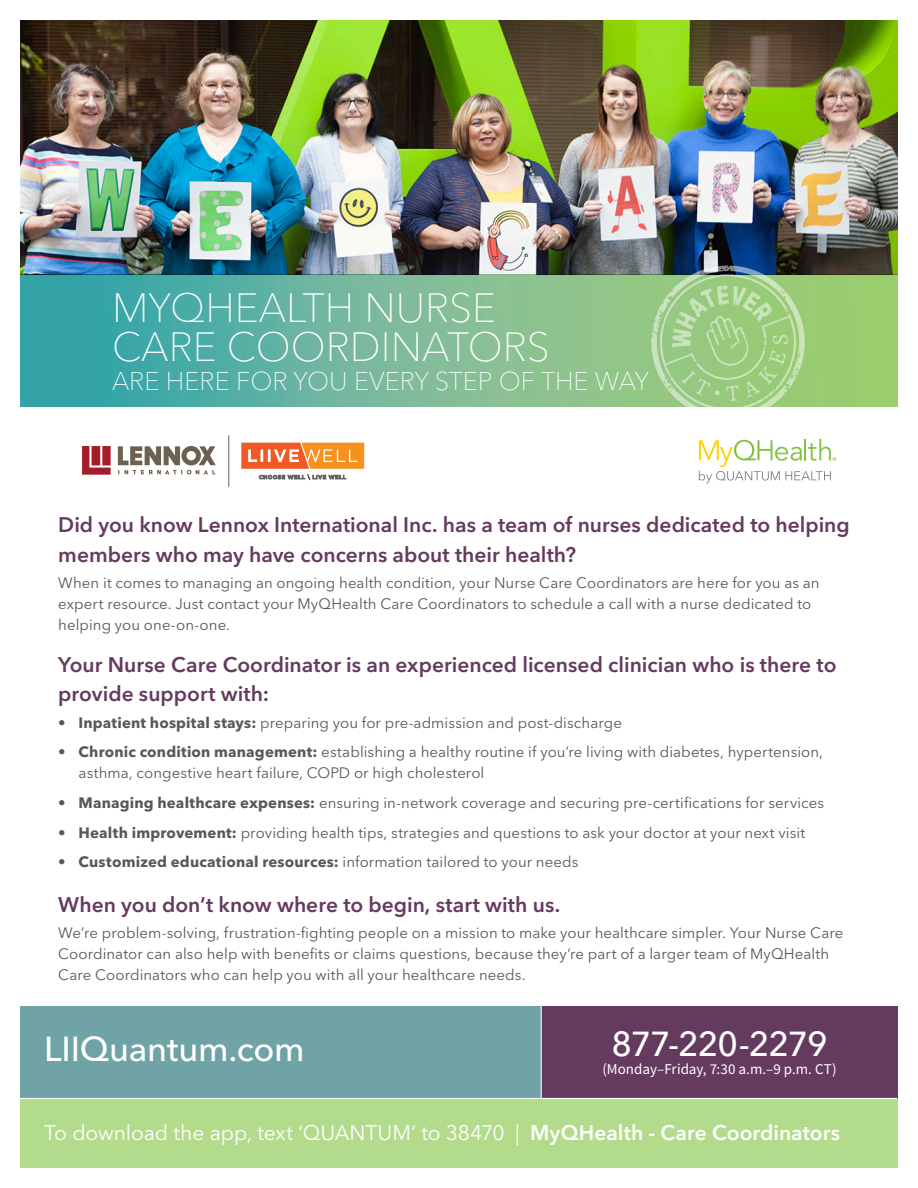
<style>
.page{position:relative;width:918px;height:1188px;background:#fff}
.page>*{position:absolute;margin:0;border:0;box-sizing:border-box;transform-origin:0 0}
.t1{font:100 40.5px/39px "Avenir Next LT Pro";color:#fff}
.t2{font:500 34.5px "Avenir Next LT Pro";letter-spacing:-.03em;color:#fff}
.t3{font:500 34.35px "Avenir Next LT Pro";letter-spacing:-.005em;color:#fff}
.t4{font:100 25.5px "Avenir Next LT Pro";color:#fff}
.t5{font:600 21px/29.4px "Avenir Next LT Pro";color:#653a5f}
.t6{font:21px "Avenir Next LT Pro";letter-spacing:-.005em;color:#fff}
.t7{font:15px/21px "Avenir Next LT Pro";letter-spacing:.005em;color:#57585a}
.t8{font:700 15px "Avenir Next LT Pro";letter-spacing:.01em;color:#57585a}
.t9{font:15px "Source Sans Pro";color:#fff}
.s1{font-weight:700}
.s2{font-weight:400}
.s3{font-weight:600}
</style>
<div class="page">
<img style="left:20px;top:20px;width:878px;height:255px">
<svg style="left:20px;top:275px;width:878px;height:131px;background:#6fb896"></svg>
<svg style="left:699px;top:439px;width:137px;height:44px"></svg>
<svg style="left:82px;top:446px;width:29px;height:29px"></svg>
<div style="left:92px;top:446px;width:8px;height:19px;background:#a31d2a"></div>
<div style="left:102px;top:446px;width:9px;height:19px;background:#a31d2a"></div>
<svg style="left:118px;top:446px;width:97px;height:28px"></svg>
<hr style="left:228px;top:435px;width:1px;height:52px;background:#6e6051">
<svg style="left:241px;top:443px;width:123px;height:37px"></svg>
<svg style="left:651px;top:265px;width:155px;height:142px;background:#9bc687"></svg>
<div style="left:20px;top:1098px;width:877px;height:70px;background:#b3db8c"></div>
<div style="left:20px;top:1006px;width:522px;height:92px;background:#6fa3a5"></div>
<div style="left:541px;top:1006px;width:356px;height:92px;background:#653a5f"></div>
<hr style="left:20px;top:1098px;width:877px;height:1px;background:#fff">
<hr style="left:541px;top:1006px;width:1px;height:92px;background:#fff">
<p class="t1" style="left:112px;top:288px;width:439px">MYQHEALTH NURSE<br>CARE COORDINATORS</p>
<p class="t4" style="left:112px;top:366px;width:538px">ARE HERE FOR YOU EVERY STEP OF THE WAY</p>
<p class="t5" style="left:58px;top:510px;width:793px">Did you know Lennox International Inc. has a team of nurses dedicated to helping members who may have concerns about their health?</p>
<p class="t7" style="left:58px;top:572px;width:763px">When it comes to managing an ongoing health condition, your Nurse Care Coordinators are here for you as an expert resource. Just contact your MyQHealth Care Coordinators to schedule a call with a nurse dedicated to helping you one-on-one.</p>
<p class="t5" style="left:58px;top:650px;width:780px">Your Nurse Care Coordinator is an experienced licensed clinician who is there to provide support with:</p>
<p class="t7" style="left:58px;top:712px;width:565px"><span class="s1">• Inpatient hospital stays:</span> preparing you for pre-admission and post-discharge</p>
<p class="t7" style="left:79px;top:742px;width:746px;text-indent:-20px"><span class="s1">• Chronic condition management:</span> establishing a healthy routine if you’re living with diabetes, hypertension, asthma, congestive heart failure, COPD or high cholesterol</p>
<p class="t7" style="left:58px;top:792px;width:767px"><span class="s1">• Managing healthcare expenses:</span> ensuring in-network coverage and securing pre-certifications for services</p>
<p class="t7" style="left:58px;top:822px;width:748px"><span class="s1">• Health improvement:</span> providing health tips, strategies and questions to ask your doctor at your next visit</p>
<p class="t8" style="left:58px;top:853px;width:522px">• Customized educational resources: <span class="s2">information tailored to your needs</span></p>
<p class="t5" style="left:58px;top:890px;width:503px">When you don’t know where to begin, start with us.</p>
<p class="t7" style="left:58px;top:923px;width:787px">We’re problem-solving, frustration-fighting people on a mission to make your healthcare simpler. Your Nurse Care<br>Coordinator can also help with benefits or claims questions, because they’re part of a larger team of MyQHealth<br>Care Coordinators who can help you with all your healthcare needs.</p>
<p class="t3" style="left:44px;top:1028px;width:262px">LIIQuantum.com</p>
<p class="t2" style="left:612px;top:1023px;width:218px">877-220-2279</p>
<p class="t9" style="left:603px;top:1060px;width:236px">(Monday–Friday, 7:30 a.m.–9 p.m. CT)</p>
<p class="t6" style="left:44px;top:1121px;width:798px">To download the app, text ‘QUANTUM’ to 38470 | <span class="s3">MyQHealth - Care Coordinators</span></p>
</div>
